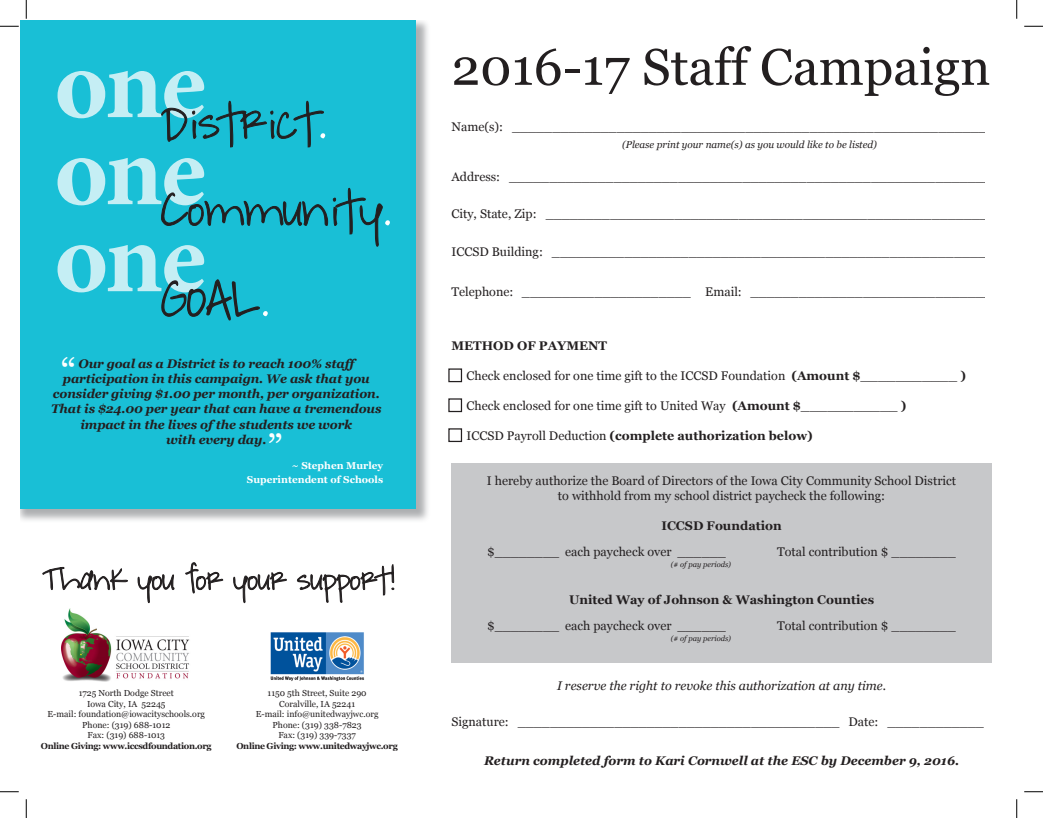
<style>
.page{position:relative;width:1043px;height:818px;background:#fff}
.page>*{position:absolute;margin:0;border:0;box-sizing:border-box;transform-origin:0 0}
.t1{font:51.25px "Georgia";color:#231f20}
.t2{font:37.5px "Georgia";color:#fff}
.t3{font:12.5px/15px "Georgia";color:#231f20;text-align:center}
.t4{font:italic 700 12.5px/15px "Georgia";letter-spacing:-.01em;color:#231f20;text-align:center}
.t5{font:700 12.5px "Georgia";color:#231f20}
.t6{font:italic 12.5px "Georgia";color:#231f20}
.t7{font:italic 10px "Georgia";color:#231f20}
.t8{font:700 10px "Georgia";color:#fff}
.t9{font:8.75px/10.5px "Georgia";color:#231f20;text-align:center}
.t10{font:700 8.75px "Georgia";letter-spacing:-.04em;color:#231f20}
.t11{font:italic 7.5px "Georgia";color:#231f20}
.s1{font-weight:700}
.s2{font-weight:400}
</style>
<div class="page">
<div style="left:451px;top:463px;width:540px;height:200px;background:#c7c8ca"></div>
<div style="left:20px;top:20px;width:411px;height:503px;background:#939598;opacity:.75"></div>
<div style="left:20px;top:20px;width:395px;height:488px;background:#19bfd6"></div>
<svg style="left:58px;top:71px;width:267px;height:77px"></svg>
<svg style="left:58px;top:158px;width:332px;height:163px"></svg>
<img style="left:62px;top:608px;width:128px;height:73px">
<img style="left:270px;top:632px;width:94px;height:49px">
<div style="left:448px;top:368px;width:14px;height:14px;border:1px solid #231f20"></div>
<div style="left:448px;top:398px;width:14px;height:14px;border:1px solid #231f20"></div>
<div style="left:448px;top:428px;width:14px;height:14px;border:1px solid #231f20"></div>
<svg style="left:42px;top:562px;width:352px;height:41px"></svg>
<svg style="left:0;top:25px;width:19px;height:2px"></svg>
<svg style="left:1024px;top:25px;width:18px;height:2px"></svg>
<svg style="left:0;top:791px;width:19px;height:1px"></svg>
<svg style="left:1024px;top:791px;width:18px;height:1px"></svg>
<svg style="left:25px;top:0;width:2px;height:19px"></svg>
<svg style="left:25px;top:799px;width:2px;height:19px"></svg>
<svg style="left:1016px;top:0;width:1px;height:19px"></svg>
<svg style="left:1016px;top:799px;width:1px;height:19px"></svg>
<p class="t2" style="left:61px;top:349px;width:17px">“</p>
<p class="t4" style="left:51px;top:356px;width:332px">Our goal as a District is to reach 100% staff participation in this campaign. We ask that you consider giving $1.00 per month, per organization.<br>That is $24.00 per year that can have a tremendous impact in the lives of the students we work<br>with every day.</p>
<p class="t8" style="left:292px;top:459px;width:93px">~ Stephen Murley</p>
<p class="t8" style="left:247px;top:472px;width:138px">Superintendent of Schools</p>
<p class="t2" style="left:283px;top:451px;width:17px;rotate:-180deg">“</p>
<p class="t9" style="left:79px;top:688px;width:97px">1725 North Dodge Street</p>
<p class="t9" style="left:87px;top:698px;width:80px">Iowa City, IA 52245</p>
<p class="t9" style="left:47px;top:709px;width:159px">E-mail: foundation@iowacityschools.org</p>
<p class="t9" style="left:82px;top:719px;width:90px">Phone: (319) 688-1012<br>Fax: (319) 688-1013</p>
<p class="t10" style="left:41px;top:739px;width:172px">Online Giving: www.iccsdfoundation.org</p>
<p class="t9" style="left:267px;top:688px;width:100px">1150 5th Street, Suite 290</p>
<p class="t9" style="left:279px;top:698px;width:77px">Coralville, IA 52241</p>
<p class="t9" style="left:256px;top:709px;width:124px">E-mail: info@unitedwayjwc.org</p>
<p class="t9" style="left:272px;top:719px;width:91px">Phone: (319) 338-7823<br>Fax: (319) 339-7337</p>
<p class="t10" style="left:236px;top:739px;width:163px">Online Giving: www.unitedwayjwc.org</p>
<p class="t1" style="left:451px;top:36px;width:540px">2016-17 Staff Campaign</p>
<p class="t3" style="left:451px;top:119px;width:536px">Name(s): ___________________________________________________________</p>
<p class="t3" style="left:451px;top:169px;width:541px">Address: ____________________________________________________________</p>
<p class="t3" style="left:451px;top:207px;width:538px">City, State, Zip: _______________________________________________________</p>
<p class="t3" style="left:451px;top:244px;width:536px">ICCSD Building: ______________________________________________________</p>
<p class="t3" style="left:451px;top:284px;width:541px">Telephone: _____________________ Email: ______________________________</p>
<p class="t7" style="left:622px;top:138px;width:256px">(Please print your name(s) as you would like to be listed)</p>
<p class="t5" style="left:451px;top:337px;width:157px">METHOD OF PAYMENT</p>
<p class="t3" style="left:466px;top:368px;width:501px">Check enclosed for one time gift to the ICCSD Foundation <span class="s1">(Amount $___________ )</span></p>
<p class="t3" style="left:466px;top:398px;width:441px">Check enclosed for one time gift to United Way <span class="s1">(Amount $___________ )</span></p>
<p class="t5" style="left:466px;top:427px;width:348px"><span class="s2">ICCSD Payroll Deduction</span> (complete authorization below)</p>
<p class="t3" style="left:487px;top:473px;width:470px">I hereby authorize the Board of Directors of the Iowa City Community School District to withhold from my school district paycheck the following:</p>
<p class="t5" style="left:661px;top:517px;width:122px">ICCSD Foundation</p>
<p class="t3" style="left:487px;top:544px;width:240px">$________ each paycheck over ______</p>
<p class="t3" style="left:777px;top:544px;width:180px">Total contribution $ ________</p>
<p class="t5" style="left:569px;top:591px;width:306px">United Way of Johnson &amp; Washington Counties</p>
<p class="t3" style="left:487px;top:618px;width:240px">$________ each paycheck over ______</p>
<p class="t3" style="left:777px;top:618px;width:180px">Total contribution $ ________</p>
<p class="t11" style="left:670px;top:559px;width:62px">(# of pay periods)</p>
<p class="t11" style="left:670px;top:633px;width:62px">(# of pay periods)</p>
<p class="t6" style="left:557px;top:677px;width:330px">I reserve the right to revoke this authorization at any time.</p>
<p class="t3" style="left:451px;top:714px;width:534px">Signature: ________________________________________ Date: ____________</p>
<p class="t4" style="left:484px;top:753px;width:476px">Return completed form to Kari Cornwell at the ESC by December 9, 2016.</p>
</div>
